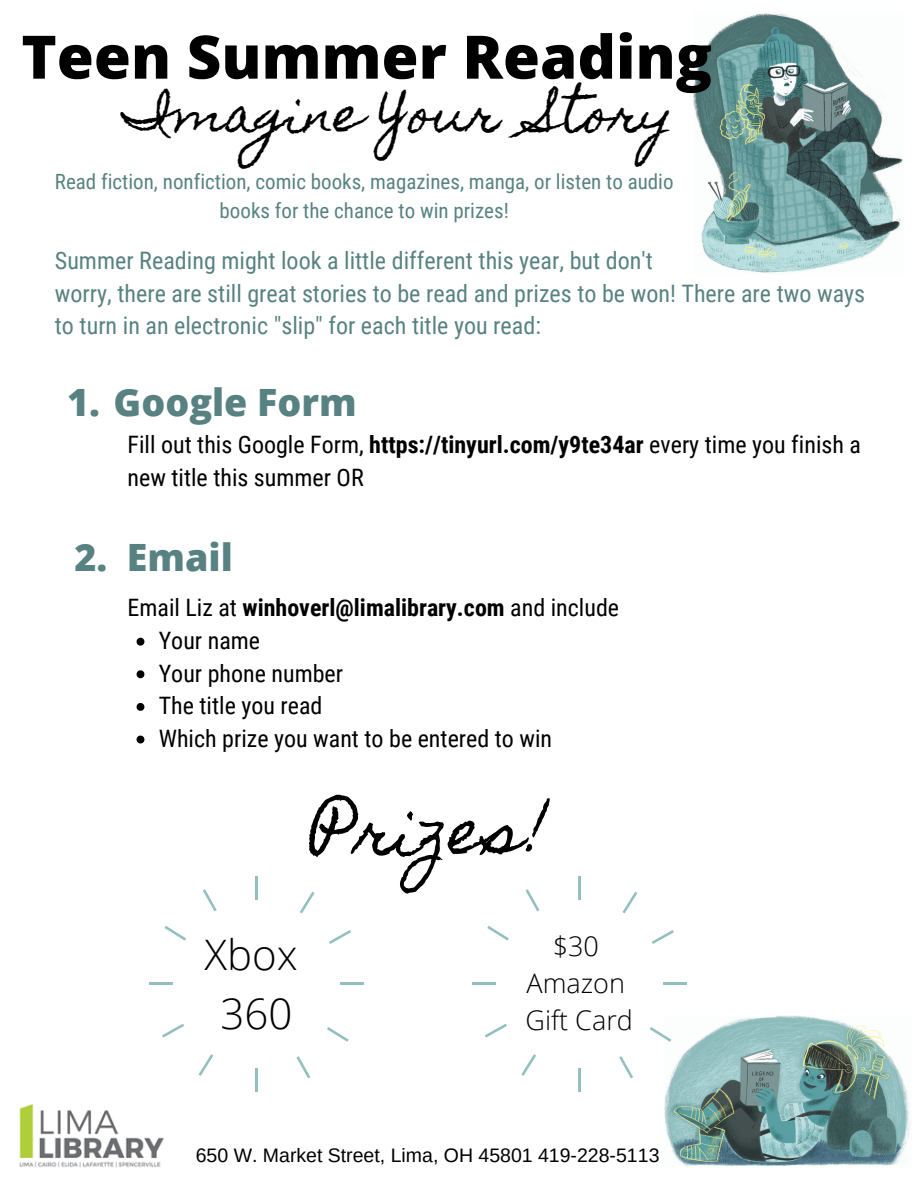
<style>
.page{position:relative;width:918px;height:1188px;background:#fff}
.page>*{position:absolute;margin:0;border:0;box-sizing:border-box;transform-origin:0 0}
.t1{font:63px "Homemade Apple";color:#000}
.t2{font:800 60px "Open Sans";color:#000}
.t3{font:48px "Homemade Apple";color:#000}
.t4{font:300 42px/58.5px "Open Sans";color:#000;text-align:center}
.t5{font:800 37.65px "Open Sans";color:#588281}
.t6{font:300 27px/37.2px "Open Sans";color:#000;text-align:center}
.t7{font:24px/32.7px "Roboto Condensed";color:#588281}
.t8{font:24px/32.7px "Roboto Condensed";color:#000}
.t9{font:700 24px "Roboto Condensed";color:#000}
.t10{font:21px/29.2px "Roboto Condensed";color:#588281;text-align:center}
.t11{font:19.5px "Arimo";color:#000}
.s1{font-weight:700}
.s2{font-weight:400}
</style>
<div class="page">
<img style="left:693px;top:13px;width:210px;height:260px">
<img style="left:20px;top:1104px;width:144px;height:64px">
<img style="left:664px;top:1016px;width:247px;height:151px">
<svg style="left:137px;top:638px;width:7px;height:8px"></svg>
<svg style="left:137px;top:670px;width:7px;height:8px"></svg>
<svg style="left:137px;top:703px;width:7px;height:8px"></svg>
<svg style="left:137px;top:736px;width:7px;height:7px"></svg>
<hr style="left:255px;top:1068px;width:3px;height:24px;background:#94bfc0">
<hr style="left:255px;top:876px;width:3px;height:24px;background:#94bfc0">
<hr style="left:149px;top:983px;width:24px;height:2px;background:#94bfc0">
<hr style="left:340px;top:983px;width:24px;height:2px;background:#94bfc0">
<svg style="left:199px;top:1054px;width:14px;height:22px"></svg>
<svg style="left:300px;top:892px;width:15px;height:21px"></svg>
<svg style="left:164px;top:926px;width:22px;height:15px"></svg>
<svg style="left:327px;top:1027px;width:22px;height:15px"></svg>
<svg style="left:162px;top:1024px;width:22px;height:14px"></svg>
<svg style="left:329px;top:930px;width:22px;height:14px"></svg>
<svg style="left:203px;top:889px;width:14px;height:22px"></svg>
<svg style="left:296px;top:1056px;width:14px;height:22px"></svg>
<hr style="left:578px;top:1068px;width:3px;height:24px;background:#94bfc0">
<hr style="left:578px;top:876px;width:3px;height:24px;background:#94bfc0">
<hr style="left:472px;top:983px;width:24px;height:2px;background:#94bfc0">
<hr style="left:663px;top:983px;width:24px;height:2px;background:#94bfc0">
<svg style="left:521px;top:1054px;width:15px;height:22px"></svg>
<svg style="left:622px;top:892px;width:15px;height:21px"></svg>
<svg style="left:487px;top:926px;width:22px;height:15px"></svg>
<svg style="left:650px;top:1027px;width:21px;height:15px"></svg>
<svg style="left:485px;top:1024px;width:22px;height:14px"></svg>
<svg style="left:652px;top:930px;width:22px;height:14px"></svg>
<svg style="left:526px;top:889px;width:14px;height:22px"></svg>
<svg style="left:619px;top:1056px;width:14px;height:22px"></svg>
<h2 class="t2" style="left:21px;top:15px;width:692px">Teen Summer Reading</h2>
<h3 class="t3" style="left:125px;top:86px;width:550px">Imagine Your Story</h3>
<p class="t10" style="left:55px;top:167px;width:620px">Read fiction, nonfiction, comic books, magazines, manga, or listen to audio books for the chance to win prizes!</p>
<p class="t7" style="left:55px;top:244px;width:812px">Summer Reading might look a little different this year, but don't<br>worry, there are still great stories to be read and prizes to be won! There are two ways to turn in an electronic "slip" for each title you read:</p>
<h3 class="t5" style="left:67px;top:375px;width:291px">1. Google Form</h3>
<p class="t8" style="left:128px;top:429px;width:735px">Fill out this Google Form, <span class="s1">https://tinyurl.com/y9te34ar</span> every time you finish a new title this summer OR</p>
<h3 class="t5" style="left:74px;top:531px;width:160px">2. Email</h3>
<p class="t9" style="left:128px;top:594px;width:493px"><span class="s2">Email Liz at</span> winhoverl@limalibrary.com <span class="s2">and include</span></p>
<p class="t8" style="left:159px;top:624px;width:395px">Your name<br>Your phone number<br>The title you read<br>Which prize you want to be entered to win</p>
<h1 class="t1" style="left:312px;top:795px;width:239px">Prizes!</h1>
<h3 class="t4" style="left:205px;top:925px;width:95px">Xbox<br>360</h3>
<p class="t6" style="left:526px;top:927px;width:109px">$30<br>Amazon<br>Gift Card</p>
<p class="t11" style="left:196px;top:1145px;width:465px">650 W. Market Street, Lima, OH 45801 419-228-5113</p>
</div>
